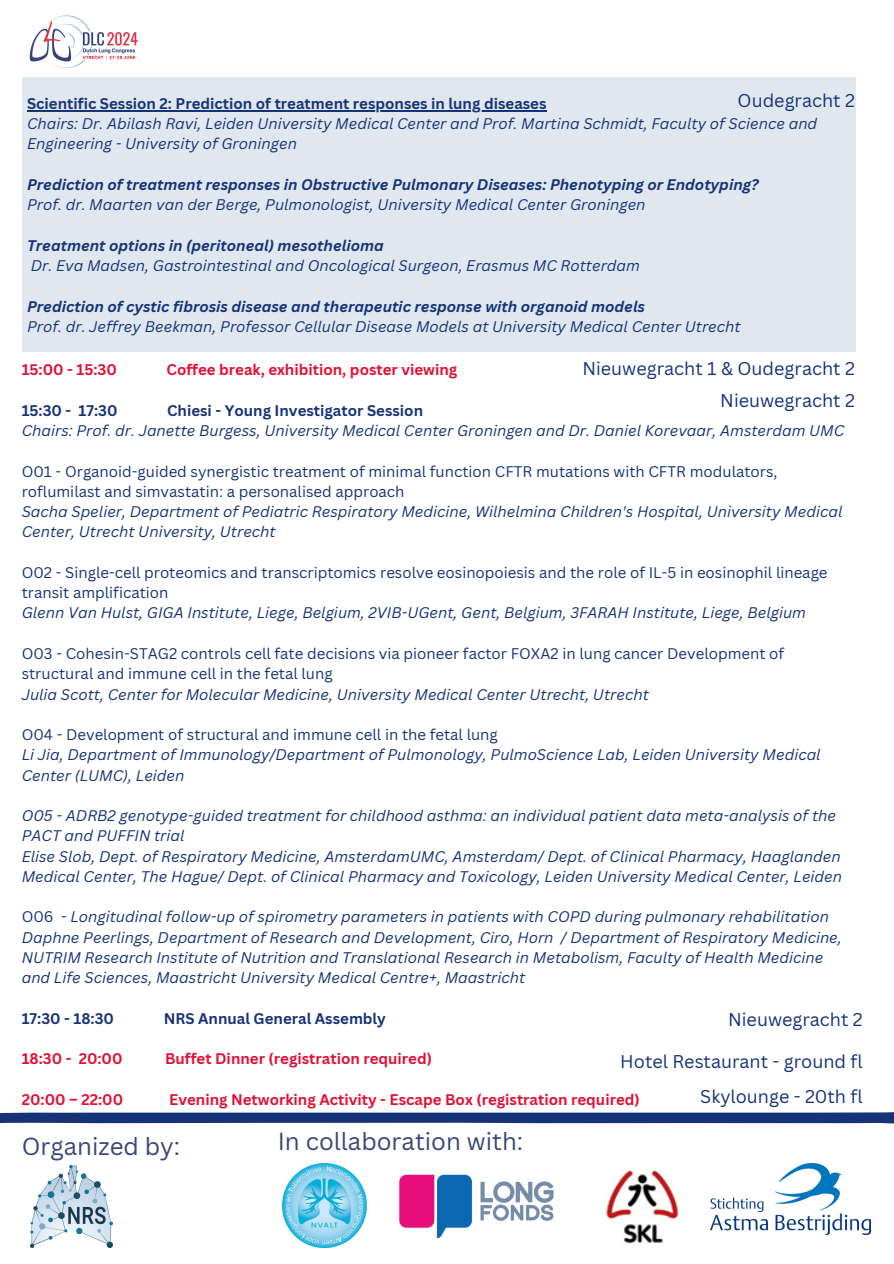
<style>
.page{position:relative;width:894px;height:1264px;background:#fff}
.page>*{position:absolute;margin:0;border:0;box-sizing:border-box;transform-origin:0 0}
.t1{font:24px "Canva Sans";color:#394578}
.t2{font:18px "Canva Sans";color:#163377}
.t3{font:italic 15px/20.2px "Canva Sans";color:#163377}
.t4{font:15px/20.2px "Canva Sans";color:#163377}
.t5{font:italic 700 15px "Canva Sans";color:#163377}
.t6{font:700 15px "Canva Sans";color:#e30f35}
.t7{font:700 15px "Canva Sans";color:#163377}
.s1{font-style:normal}
</style>
<div class="page">
<div style="left:23px;top:77px;width:832px;height:275px;background:#e1e7ef"></div>
<hr style="left:27px;top:110px;width:519px;height:1px;background:#163377">
<svg style="left:0;top:1112px;width:893px;height:12px"></svg>
<img style="left:29px;top:15px;width:109px;height:54px">
<img style="left:30px;top:1165px;width:82px;height:82px">
<img style="left:399px;top:1174px;width:155px;height:65px">
<img style="left:710px;top:1163px;width:160px;height:71px">
<img style="left:283px;top:1163px;width:83px;height:83px">
<img style="left:606px;top:1170px;width:73px;height:74px">
<p class="t2" style="left:737px;top:87px;width:119px">Oudegracht 2</p>
<p class="t7" style="left:27px;top:93px;width:521px">Scientific Session 2: Prediction of treatment responses in lung diseases</p>
<p class="t3" style="left:27px;top:113px;width:791px">Chairs: Dr. Abilash Ravi, Leiden University Medical Center and Prof. Martina Schmidt, Faculty of Science and<br>Engineering - University of Groningen</p>
<p class="t5" style="left:27px;top:174px;width:733px">Prediction of treatment responses in Obstructive Pulmonary Diseases: Phenotyping or Endotyping?</p>
<p class="t3" style="left:27px;top:194px;width:620px">Prof. dr. Maarten van der Berge, Pulmonologist, University Medical Center Groningen</p>
<p class="t5" style="left:27px;top:235px;width:358px">Treatment options in (peritoneal) mesothelioma</p>
<p class="t3" style="left:31px;top:255px;width:610px">Dr. Eva Madsen, Gastrointestinal and Oncological Surgeon, Erasmus MC Rotterdam</p>
<p class="t5" style="left:27px;top:295px;width:619px">Prediction of cystic fibrosis disease and therapeutic response with organoid models</p>
<p class="t3" style="left:27px;top:316px;width:714px">Prof. dr. Jeffrey Beekman, Professor Cellular Disease Models at University Medical Center Utrecht</p>
<p class="t6" style="left:22px;top:359px;width:97px">15:00 - 15:30</p>
<p class="t6" style="left:166px;top:359px;width:292px">Coffee break, exhibition, poster viewing</p>
<h2 class="t7" style="left:22px;top:400px;width:97px">15:30 - 17:30</h2>
<h2 class="t7" style="left:167px;top:400px;width:257px">Chiesi - Young Investigator Session</h2>
<h2 class="t3" style="left:22px;top:420px;width:823px">Chairs: Prof. dr. Janette Burgess, University Medical Center Groningen and Dr. Daniel Korevaar, Amsterdam UMC</h2>
<h2 class="t4" style="left:22px;top:460px;width:757px">O01 - Organoid-guided synergistic treatment of minimal function CFTR mutations with CFTR modulators, roflumilast and simvastatin: a personalised approach</h2>
<h3 class="t3" style="left:22px;top:501px;width:822px">Sacha Spelier, Department of Pediatric Respiratory Medicine, Wilhelmina Children's Hospital, University Medical<br>Center, Utrecht University, Utrecht</h3>
<p class="t4" style="left:22px;top:562px;width:807px">O02 - Single-cell proteomics and transcriptomics resolve eosinopoiesis and the role of IL-5 in eosinophil lineage transit amplification</p>
<p class="t3" style="left:22px;top:602px;width:785px">Glenn Van Hulst, GIGA Institute, Liege, Belgium, 2VIB-UGent, Gent, Belgium, 3FARAH Institute, Liege, Belgium</p>
<p class="t4" style="left:22px;top:643px;width:763px">O03 - Cohesin-STAG2 controls cell fate decisions via pioneer factor FOXA2 in lung cancer Development of structural and immune cell in the fetal lung</p>
<p class="t3" style="left:22px;top:683px;width:628px">Julia Scott, Center for Molecular Medicine, University Medical Center Utrecht, Utrecht</p>
<p class="t4" style="left:22px;top:724px;width:477px">O04 - Development of structural and immune cell in the fetal lung</p>
<p class="t3" style="left:22px;top:744px;width:800px">Li Jia, Department of Immunology/Department of Pulmonology, PulmoScience Lab, Leiden University Medical<br>Center (LUMC), Leiden</p>
<p class="t3" style="left:22px;top:805px;width:815px">O05 - ADRB2 genotype-guided treatment for childhood asthma: an individual patient data meta-analysis of the<br>PACT and PUFFIN trial</p>
<p class="t3" style="left:22px;top:845px;width:821px">Elise Slob, Dept. of Respiratory Medicine, AmsterdamUMC, Amsterdam/ Dept. of Clinical Pharmacy, Haaglanden<br>Medical Center, The Hague/ Dept. of Clinical Pharmacy and Toxicology, Leiden University Medical Center, Leiden</p>
<p class="t3" style="left:22px;top:906px;width:808px"><span class="s1">O06 -</span> Longitudinal follow-up of spirometry parameters in patients with COPD during pulmonary rehabilitation</p>
<p class="t3" style="left:22px;top:926px;width:821px">Daphne Peerlings, Department of Research and Development, Ciro, Horn / Department of Respiratory Medicine,<br>NUTRIM Research Institute of Nutrition and Translational Research in Metabolism, Faculty of Health Medicine and Life Sciences, Maastricht University Medical Centre+, Maastricht</p>
<p class="t7" style="left:22px;top:1007px;width:94px">17:30 - 18:30</p>
<p class="t7" style="left:164px;top:1007px;width:224px">NRS Annual General Assembly</p>
<p class="t6" style="left:22px;top:1048px;width:102px">18:30 - 20:00</p>
<p class="t6" style="left:165px;top:1048px;width:268px">Buffet Dinner (registration required)</p>
<p class="t6" style="left:22px;top:1088px;width:103px">20:00 – 22:00</p>
<p class="t6" style="left:169px;top:1088px;width:472px">Evening Networking Activity - Escape Box (registration required)</p>
<p class="t2" style="left:582px;top:356px;width:274px">Nieuwegracht 1 &amp; Oudegracht 2</p>
<h3 class="t2" style="left:720px;top:387px;width:136px">Nieuwegracht 2</h3>
<h3 class="t2" style="left:728px;top:1006px;width:136px">Nieuwegracht 2</h3>
<h3 class="t2" style="left:620px;top:1048px;width:244px">Hotel Restaurant - ground fl</h3>
<h2 class="t2" style="left:700px;top:1083px;width:164px">Skylounge - 20th fl</h2>
<p class="t1" style="left:22px;top:1128px;width:160px">Organized by:</p>
<p class="t1" style="left:278px;top:1124px;width:247px">In collaboration with:</p>
</div>
